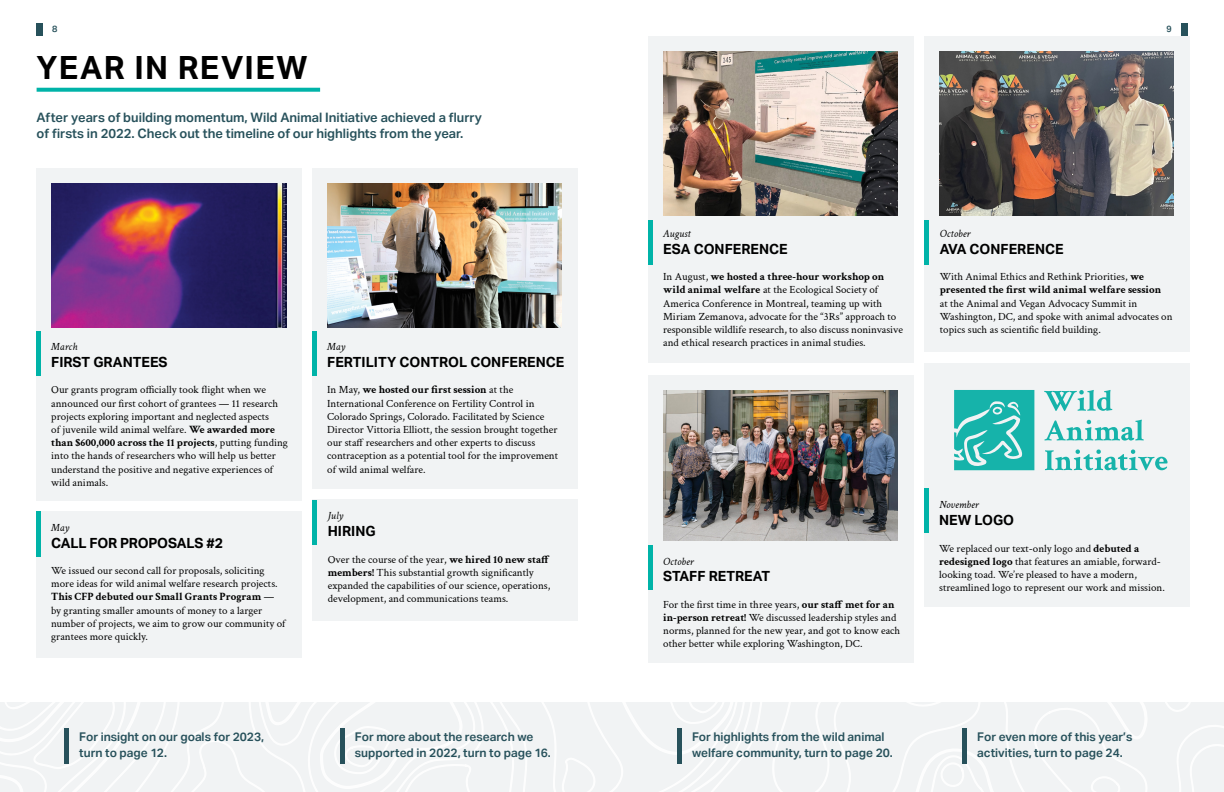
<style>
.page{position:relative;width:1224px;height:792px;background:#fff}
.page>*{position:absolute;margin:0;border:0;box-sizing:border-box;transform-origin:0 0}
.t1{font:700 32px "Aktiv Grotesk";letter-spacing:.04em;color:#000}
.t2{font:700 14px "Aktiv Grotesk";color:#000}
.t3{font:600 13px/16px "Aktiv Grotesk";color:#27515b}
.t4{font:600 12px/16px "Aktiv Grotesk";color:#27515b}
.t5{font:11px/13.2px "Crimson Text";color:#000}
.t6{font:700 11px/13.2px "Crimson Text";color:#000}
.t7{font:italic 11px "Crimson Text";color:#000}
.t8{font:600 9px "Aktiv Grotesk";color:#27515b}
.s1{font-weight:700}
.s2{font-weight:400}
</style>
<div class="page">
<div style="left:36px;top:168px;width:266px;height:333px;background:#f1f3f4"></div>
<div style="left:36px;top:511px;width:266px;height:147px;background:#f1f3f4"></div>
<div style="left:312px;top:500px;width:265px;height:121px;background:#f1f3f4"></div>
<div style="left:312px;top:168px;width:265px;height:321px;background:#f1f3f4"></div>
<div style="left:648px;top:36px;width:265px;height:327px;background:#f1f3f4"></div>
<div style="left:648px;top:375px;width:265px;height:288px;background:#f1f3f4"></div>
<div style="left:924px;top:363px;width:266px;height:244px;background:#f1f3f4"></div>
<div style="left:924px;top:36px;width:265px;height:316px;background:#f1f3f4"></div>
<img style="left:663px;top:390px;width:235px;height:151px">
<svg style="left:1044px;top:390px;width:68px;height:21px"></svg>
<svg style="left:1045px;top:420px;width:99px;height:21px"></svg>
<svg style="left:1045px;top:449px;width:123px;height:21px"></svg>
<svg style="left:954px;top:390px;width:80px;height:80px;background:#39bdb5"></svg>
<svg style="left:37px;top:88px;width:283px;height:4px"></svg>
<img style="left:328px;top:183px;width:234px;height:144px">
<img style="left:52px;top:183px;width:235px;height:144px">
<img style="left:663px;top:52px;width:235px;height:163px">
<img style="left:940px;top:52px;width:234px;height:163px">
<hr style="left:648px;top:545px;width:4px;height:45px;background:#00b3a8">
<hr style="left:924px;top:488px;width:4px;height:45px;background:#00b3a8">
<hr style="left:648px;top:220px;width:4px;height:45px;background:#00b3a8">
<hr style="left:924px;top:220px;width:4px;height:45px;background:#00b3a8">
<hr style="left:312px;top:331px;width:4px;height:45px;background:#00b3a8">
<hr style="left:312px;top:500px;width:4px;height:45px;background:#00b3a8">
<div style="left:36px;top:331px;width:5px;height:45px;background:#00b3a8"></div>
<div style="left:36px;top:512px;width:5px;height:45px;background:#00b3a8"></div>
<svg style="left:0;top:702px;width:1224px;height:90px"></svg>
<hr style="left:677px;top:728px;width:4px;height:36px;background:#27515b">
<div style="left:962px;top:728px;width:5px;height:36px;background:#27515b"></div>
<hr style="left:340px;top:728px;width:4px;height:36px;background:#27515b">
<div style="left:64px;top:728px;width:5px;height:36px;background:#27515b"></div>
<div style="left:36px;top:23px;width:6px;height:13px;background:#27515b"></div>
<div style="left:1182px;top:23px;width:6px;height:13px;background:#27515b"></div>
<p class="t8" style="left:52px;top:24px;width:7px">8</p>
<p class="t8" style="left:1166px;top:24px;width:7px">9</p>
<h1 class="t1" style="left:37px;top:49px;width:272px">YEAR IN REVIEW</h1>
<p class="t3" style="left:37px;top:109px;width:447px">After years of building momentum, Wild Animal Initiative achieved a flurry of firsts in 2022. Check out the timeline of our highlights from the year.</p>
<p class="t7" style="left:51px;top:339px;width:28px">March</p>
<p class="t2" style="left:51px;top:354px;width:118px">FIRST GRANTEES</p>
<p class="t5" style="left:51px;top:383px;width:238px">Our grants program officially took flight when we announced our first cohort of grantees — 11 research projects exploring important and neglected aspects<br>of juvenile wild animal welfare. <span class="s1">We awarded more than $600,000 across the 11 projects</span>, putting funding into the hands of researchers who will help us better understand the positive and negative experiences of wild animals.</p>
<p class="t7" style="left:51px;top:519px;width:20px">May</p>
<p class="t2" style="left:51px;top:535px;width:173px">CALL FOR PROPOSALS #2</p>
<p class="t5" style="left:51px;top:563px;width:236px">We issued our second call for proposals, soliciting more ideas for wild animal welfare research projects.<br><span class="s1">This CFP debuted our Small Grants Program</span> — by granting smaller amounts of money to a larger number of projects, we aim to grow our community of grantees more quickly.</p>
<p class="t4" style="left:79px;top:729px;width:186px">For insight on our goals for 2023, turn to page 12.</p>
<p class="t7" style="left:327px;top:339px;width:20px">May</p>
<p class="t2" style="left:327px;top:354px;width:239px">FERTILITY CONTROL CONFERENCE</p>
<p class="t5" style="left:327px;top:383px;width:232px">In May, <span class="s1">we hosted our first session</span> at the International Conference on Fertility Control in Colorado Springs, Colorado. Facilitated by Science Director Vittoria Elliott, the session brought together our staff researchers and other experts to discuss contraception as a potential tool for the improvement of wild animal welfare.</p>
<p class="t7" style="left:328px;top:508px;width:17px">July</p>
<p class="t2" style="left:328px;top:523px;width:49px">HIRING</p>
<p class="t5" style="left:328px;top:552px;width:224px">Over the course of the year, <span class="s1">we hired 10 new staff members!</span> This substantial growth significantly expanded the capabilities of our science, operations, development, and communications teams.</p>
<p class="t4" style="left:355px;top:729px;width:197px">For more about the research we supported in 2022, turn to page 16.</p>
<p class="t7" style="left:663px;top:226px;width:29px">August</p>
<p class="t2" style="left:663px;top:241px;width:126px">ESA CONFERENCE</p>
<p class="t5" style="left:663px;top:270px;width:242px">In August, <span class="s1">we hosted a three-hour workshop on wild animal welfare</span> at the Ecological Society of America Conference in Montreal, teaming up with Miriam Zemanova, advocate for the “3Rs” approach to responsible wildlife research, to also discuss noninvasive and ethical research practices in animal studies.</p>
<p class="t7" style="left:940px;top:226px;width:32px">October</p>
<p class="t2" style="left:940px;top:241px;width:125px">AVA CONFERENCE</p>
<p class="t6" style="left:940px;top:269px;width:223px"><span class="s2">With Animal Ethics and Rethink Priorities,</span> we presented the first wild animal welfare session</p>
<p class="t5" style="left:940px;top:296px;width:234px">at the Animal and Vegan Advocacy Summit in<br>Washington, DC, and spoke with animal advocates on topics such as scientific field building.</p>
<p class="t7" style="left:663px;top:553px;width:32px">October</p>
<p class="t2" style="left:663px;top:568px;width:108px">STAFF RETREAT</p>
<p class="t5" style="left:663px;top:597px;width:239px">For the first time in three years, <span class="s1">our staff met for an in-person retreat!</span> We discussed leadership styles and norms, planned for the new year, and got to know each other better while exploring Washington, DC.</p>
<p class="t7" style="left:939px;top:497px;width:41px">November</p>
<p class="t2" style="left:939px;top:512px;width:77px">NEW LOGO</p>
<p class="t5" style="left:939px;top:541px;width:227px">We replaced our text-only logo and <span class="s1">debuted a redesigned logo</span> that features an amiable, forward&shy;looking toad. We’re pleased to have a modern, streamlined logo to represent our work and mission.</p>
<p class="t4" style="left:692px;top:729px;width:202px">For highlights from the wild animal welfare community, turn to page 20.</p>
<p class="t4" style="left:977px;top:729px;width:157px">For even more of this year’s activities, turn to page 24.</p>
</div>
